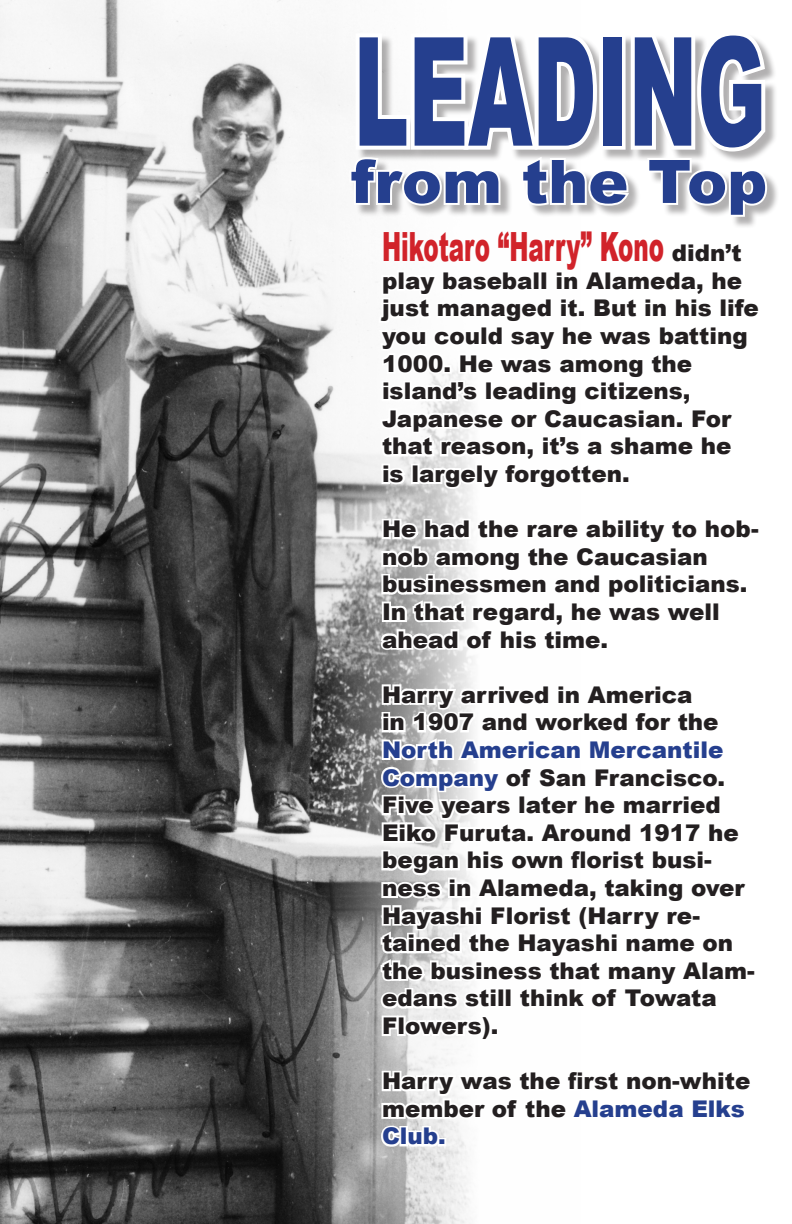
<style>
.page{position:relative;width:792px;height:1224px;background:#fff}
.page>*{position:absolute;margin:0;border:0;box-sizing:border-box;transform-origin:0 0}
.t1{font:900 151.2px "Arial";color:#253f8e;scale:.55 1}
.t2{font:900 60px "Arial";color:#253f8e}
.t3{font:900 40.2px "Arial";color:#d1232a;scale:.57 1}
.t4{font:900 23px/27.6px "Arial";color:#231f20}
.s1{font-size:23px;color:#231f20}
.s2{color:#253f8e}
</style>
<div class="page">
<img style="left:0;top:0;width:473px;height:1224px">
<svg style="left:376px;top:238px;width:97px;height:254px"></svg>
<svg style="left:377px;top:514px;width:97px;height:139px"></svg>
<svg style="left:378px;top:677px;width:96px;height:367px"></svg>
<svg style="left:378px;top:1066px;width:95px;height:84px"></svg>
<div style="left:351px;top:33px;width:428px;height:196px;background:#231f20;opacity:.35"></div>
<svg style="left:347px;top:17px;width:423px;height:202px"></svg>
<p class="t1" style="left:354px;top:-18px;width:751px">LEADING</p>
<p class="t2" style="left:351px;top:138px;width:418px">from the Top</p>
<p class="t3" style="left:382px;top:218px;width:633px">Hikotaro “Harry” Kono <span class="s1">didn’t</span></p>
<p class="t4" style="left:382px;top:266px;width:378px">play baseball in Alameda, he just managed it. But in his life you could say he was batting<br>1000. He was among the</p>
<p class="t4" style="left:382px;top:377px;width:310px">island’s leading citizens,</p>
<p class="t4" style="left:382px;top:404px;width:351px">Japanese or Caucasian. For that reason, it’s a shame he</p>
<p class="t4" style="left:382px;top:459px;width:249px">is largely forgotten.</p>
<p class="t4" style="left:382px;top:515px;width:378px">He had the rare ability to hob&shy;nob among the Caucasian businessmen and politicians.<br>In that regard, he was well ahead of his time.</p>
<p class="t4" style="left:382px;top:680px;width:374px">Harry arrived in America<br>in 1907 and worked for the<br><span class="s2">North American Mercantile<br>Company</span> of San Francisco.<br>Five years later he married<br>Eiko Furuta. Around 1917 he began his own florist busi&shy;ness in Alameda, taking over<br>Hayashi Florist (Harry re&shy;tained the Hayashi name on the business that many Alam&shy;edans still think of Towata<br>Flowers).</p>
<p class="t4" style="left:382px;top:1067px;width:370px">Harry was the first non-white member of the <span class="s2">Alameda Elks<br>Club.</span></p>
</div>
